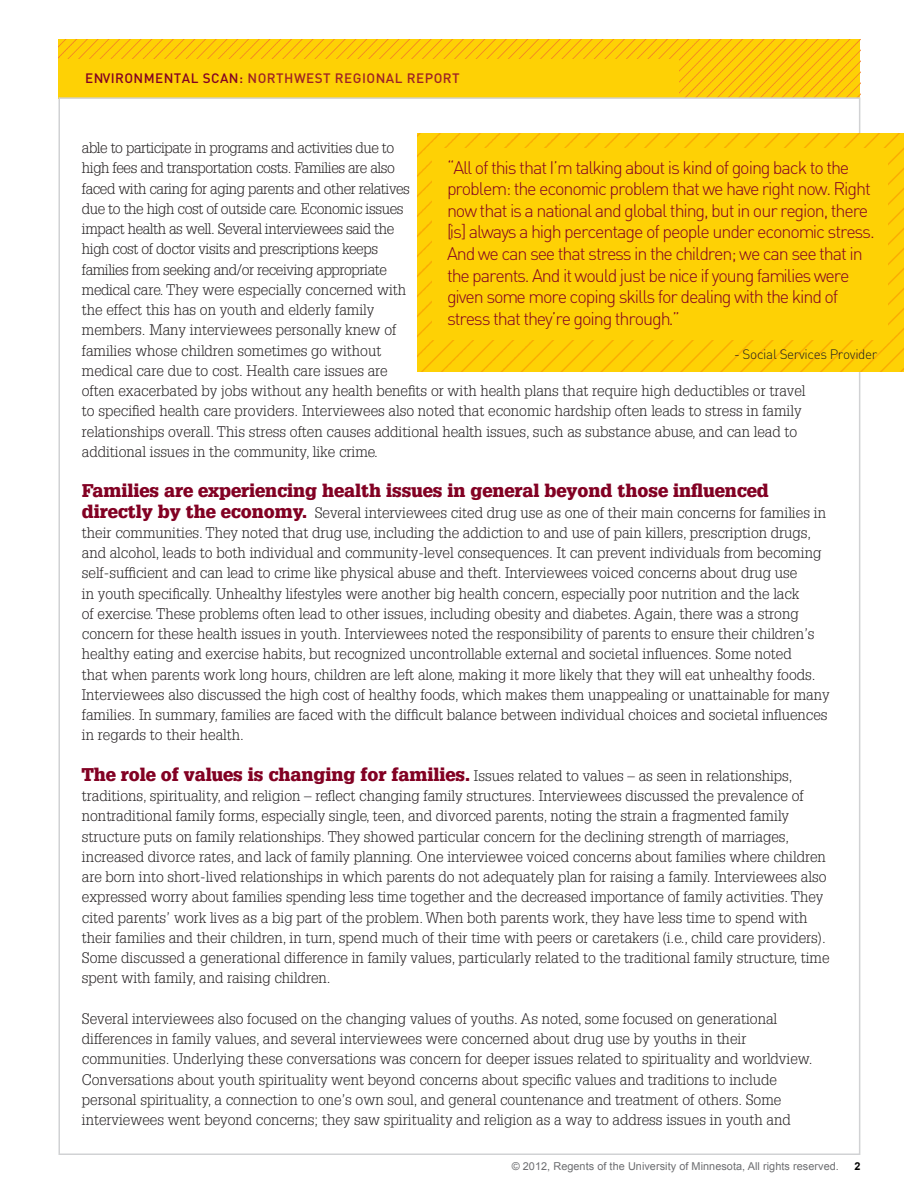
<style>
.page{position:relative;width:918px;height:1188px;background:#fff}
.page>*{position:absolute;margin:0;border:0;box-sizing:border-box;transform-origin:0 0}
.t1{font:300 18px/21.6px "EXTDINOT";letter-spacing:-.06em;color:#820123}
.IS_Section_Header-ow{font:900 18px "Glypha LT Std";color:#820123}
.IS_Section_Header-ow-2{font:300 15px/20.2px "Glypha LT Std";color:#231f20}
.IS_Section_Header-ow-3{font:300 15px "Glypha LT Std";letter-spacing:-.025em;color:#231f20}
.IS_Lg_Back_Pg_Header{font:500 13.5px "EXTDINOT";letter-spacing:.035em;color:#9d2225}
.t2{font:300 13.5px "EXTDINOT";letter-spacing:-.025em;color:#231f20}
.IS_Legal_Copy{font:10.8px "Arial";letter-spacing:.005em;color:#6c6d70}
.IS_Legal_Copy-2{font:700 10.8px "Arial";color:#000}
.s1{color:#820123}
.s2{font-weight:900;font-size:18px;color:#820123}
</style>
<div class="page">
<img style="left:58px;top:39px;width:802px;height:58px">
<div style="left:58px;top:59px;width:622px;height:39px;background:#fed105"></div>
<div style="left:58px;top:97px;width:802px;height:1058px;background:#fff;border:2px solid #d1d2d4"></div>
<img style="left:417px;top:134px;width:487px;height:238px">
<div style="left:432px;top:148px;width:456px;height:192px;background:#fed105"></div>
<p class="IS_Lg_Back_Pg_Header" style="left:85px;top:70px;width:376px"><span class="s1">ENVIRONMENTAL SCAN:</span> NORTHWEST REGIONAL REPORT</p>
<p class="IS_Section_Header-ow-3" style="left:82px;top:139px;width:314px">able to participate in programs and activities due to</p>
<p class="IS_Section_Header-ow-3" style="left:82px;top:160px;width:314px">high fees and transportation costs. Families are also</p>
<p class="IS_Section_Header-ow-3" style="left:82px;top:180px;width:330px">faced with caring for aging parents and other relatives</p>
<p class="IS_Section_Header-ow-3" style="left:82px;top:200px;width:323px">due to the high cost of outside care. Economic issues</p>
<p class="IS_Section_Header-ow-3" style="left:82px;top:220px;width:314px">impact health as well. Several interviewees said the</p>
<p class="IS_Section_Header-ow-3" style="left:82px;top:241px;width:298px">high cost of doctor visits and prescriptions keeps</p>
<p class="IS_Section_Header-ow-3" style="left:82px;top:261px;width:307px">families from seeking and/or receiving appropriate</p>
<p class="IS_Section_Header-ow-2" style="left:82px;top:280px;width:326px">medical care. They were especially concerned with</p>
<p class="IS_Section_Header-ow-2" style="left:82px;top:300px;width:294px">the effect this has on youth and elderly family</p>
<p class="IS_Section_Header-ow-2" style="left:82px;top:320px;width:316px">members. Many interviewees personally knew of</p>
<p class="IS_Section_Header-ow-2" style="left:82px;top:341px;width:301px">families whose children sometimes go without</p>
<p class="IS_Section_Header-ow-2" style="left:82px;top:361px;width:307px">medical care due to cost. Health care issues are</p>
<p class="IS_Section_Header-ow-2" style="left:82px;top:381px;width:725px">often exacerbated by jobs without any health benefits or with health plans that require high deductibles or travel to specified health care providers. Interviewees also noted that economic hardship often leads to stress in family relationships overall. This stress often causes additional health issues, such as substance abuse, and can lead to additional issues in the community, like crime.</p>
<p class="IS_Section_Header-ow" style="left:82px;top:480px;width:688px">Families are experiencing health issues in general beyond those influenced</p>
<p class="IS_Section_Header-ow-2" style="left:82px;top:503px;width:749px"><span class="s2">directly by the economy.</span> Several interviewees cited drug use as one of their main concerns for families in their communities. They noted that drug use, including the addiction to and use of pain killers, prescription drugs, and alcohol, leads to both individual and community-level consequences. It can prevent individuals from becoming self-sufficient and can lead to crime like physical abuse and theft. Interviewees voiced concerns about drug use<br>in youth specifically. Unhealthy lifestyles were another big health concern, especially poor nutrition and the lack<br>of exercise. These problems often lead to other issues, including obesity and diabetes. Again, there was a strong concern for these health issues in youth. Interviewees noted the responsibility of parents to ensure their children’s healthy eating and exercise habits, but recognized uncontrollable external and societal influences. Some noted<br>that when parents work long hours, children are left alone, making it more likely that they will eat unhealthy foods.<br>Interviewees also discussed the high cost of healthy foods, which makes them unappealing or unattainable for many families. In summary, families are faced with the difficult balance between individual choices and societal influences in regards to their health.</p>
<p class="IS_Section_Header-ow-2" style="left:82px;top:766px;width:749px"><span class="s2">The role of values is changing for families.</span> Issues related to values – as seen in relationships, traditions, spirituality, and religion – reflect changing family structures. Interviewees discussed the prevalence of nontraditional family forms, especially single, teen, and divorced parents, noting the strain a fragmented family structure puts on family relationships. They showed particular concern for the declining strength of marriages, increased divorce rates, and lack of family planning. One interviewee voiced concerns about families where children are born into short-lived relationships in which parents do not adequately plan for raising a family. Interviewees also expressed worry about families spending less time together and the decreased importance of family activities. They cited parents’ work lives as a big part of the problem. When both parents work, they have less time to spend with their families and their children, in turn, spend much of their time with peers or caretakers (i.e., child care providers).<br>Some discussed a generational difference in family values, particularly related to the traditional family structure, time spent with family, and raising children.</p>
<p class="IS_Section_Header-ow-2" style="left:82px;top:1009px;width:732px">Several interviewees also focused on the changing values of youths. As noted, some focused on generational differences in family values, and several interviewees were concerned about drug use by youths in their communities. Underlying these conversations was concern for deeper issues related to spirituality and worldview.</p>
<p class="IS_Section_Header-ow-2" style="left:82px;top:1070px;width:710px">Conversations about youth spirituality went beyond concerns about specific values and traditions to include personal spirituality, a connection to one’s own soul, and general countenance and treatment of others. Some interviewees went beyond concerns; they saw spirituality and religion as a way to address issues in youth and</p>
<p class="t1" style="left:447px;top:156px;width:429px">“All of this that I’m talking about is kind of going back to the problem: the economic problem that we have right now. Right now that is a national and global thing, but in our region, there [is] always a high percentage of people under economic stress.<br>And we can see that stress in the children; we can see that in the parents. And it would just be nice if young families were given some more coping skills for dealing with the kind of stress that they’re going through.”</p>
<p class="t2" style="left:734px;top:346px;width:145px">- Social Services Provider</p>
<p class="IS_Legal_Copy" style="left:512px;top:1160px;width:329px">© 2012, Regents of the University of Minnesota, All rights reserved.</p>
<p class="IS_Legal_Copy-2" style="left:854px;top:1159px;width:8px">2</p>
</div>
